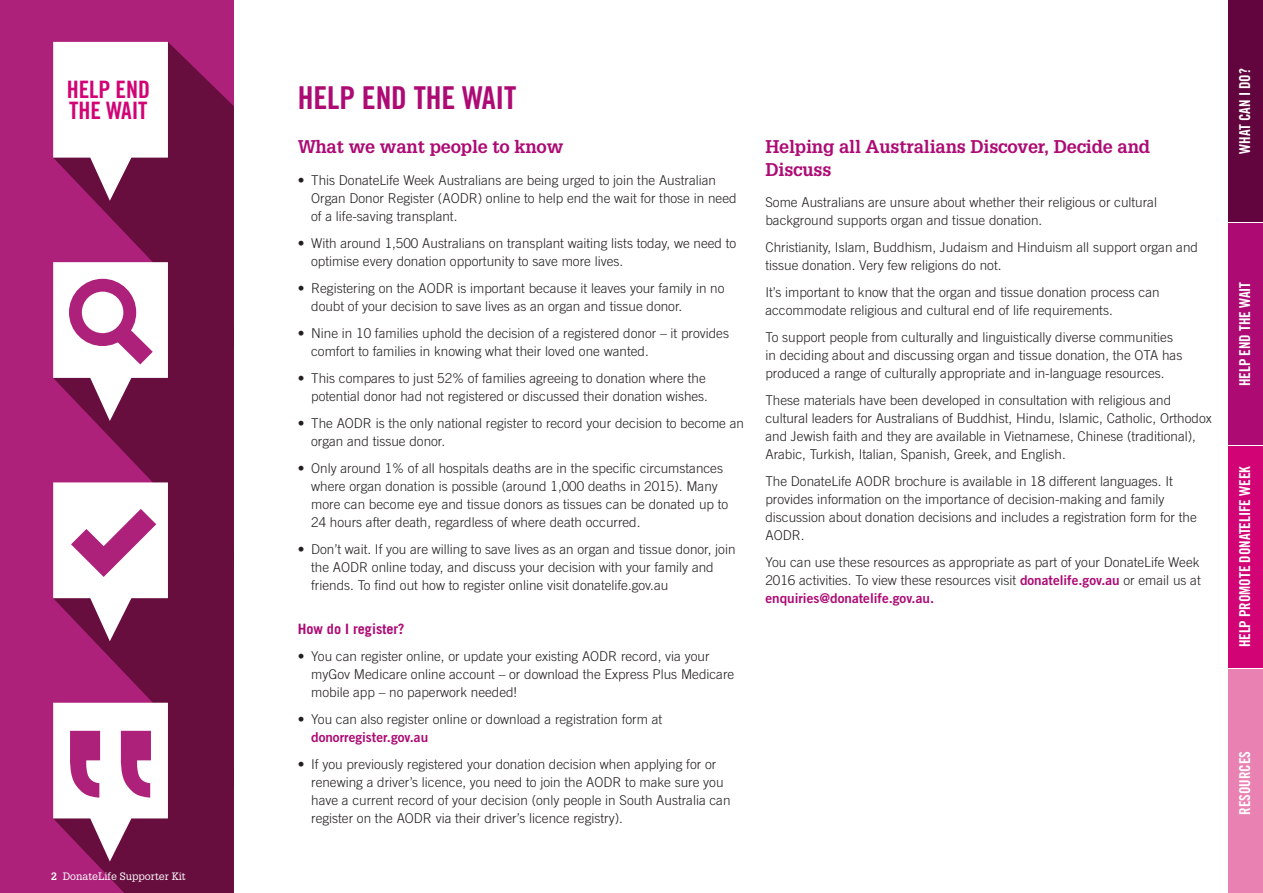
<style>
.page{position:relative;width:1263px;height:893px;background:#fff}
.page>*{position:absolute;margin:0;border:0;box-sizing:border-box;transform-origin:0 0}
.Heading{font:31.5px "Trade Gothic Bold Cond Twenty";letter-spacing:-.005em;color:#ad0a74}
.Sidebar{font:24px/21px "Trade Gothic Bold Cond Twenty";letter-spacing:-.005em;color:#d10375}
.Heading__level_2{font:700 18px/22.5px "Glypha LT Std";letter-spacing:-.01em;color:#ad0a74}
.t1{font:15px "Trade Gothic Bold Cond Twenty";letter-spacing:-.005em;color:#fff}
.Sub-head__level_1{font:700 14.25px "Trade Gothic";color:#ad0a74}
.Body_copy{font:300 13.5px/18px "Trade Gothic";color:#231f20}
.t2{font:10.5px "Glypha";color:#fff}
.s1{font-family:"Trade Gothic Bold Two";font-weight:400;color:#ad0a74}
.s2{font-weight:700}
</style>
<div class="page">
<div style="left:0;top:0;width:234px;height:893px;background:#ad217b"></div>
<svg style="left:95px;top:42px;width:139px;height:220px;fill:#670e3f"></svg>
<svg style="left:53px;top:42px;width:115px;height:159px"></svg>
<svg style="left:94px;top:262px;width:140px;height:220px;fill:#670e3f"></svg>
<svg style="left:53px;top:482px;width:181px;height:221px;fill:#670e3f"></svg>
<svg style="left:53px;top:482px;width:115px;height:159px"></svg>
<svg style="left:53px;top:703px;width:181px;height:190px"></svg>
<svg style="left:53px;top:262px;width:115px;height:159px"></svg>
<div style="left:1229px;top:0;width:34px;height:221px;background:#62053f"></div>
<div style="left:1229px;top:223px;width:34px;height:221px;background:#ad0a74"></div>
<div style="left:1229px;top:446px;width:34px;height:222px;background:#d10375"></div>
<div style="left:1229px;top:670px;width:34px;height:223px;background:#e981b3"></div>
<p class="Sidebar" style="left:67px;top:78px;width:85px">HELP END<br>THE WAIT</p>
<p class="t1" style="left:1235px;top:154px;width:87px;rotate:-90deg">WHAT CAN I DO?</p>
<p class="Heading" style="left:298px;top:79px;width:220px">HELP END THE WAIT</p>
<p class="Heading__level_2" style="left:765px;top:135px;width:386px">Helping all Australians Discover, Decide and<br>Discuss</p>
<p class="Body_copy" style="left:765px;top:193px;width:393px">Some Australians are unsure about whether their religious or cultural background supports organ and tissue donation.</p>
<p class="Body_copy" style="left:765px;top:238px;width:434px">Christianity, Islam, Buddhism, Judaism and Hinduism all support organ and tissue donation. Very few religions do not.</p>
<p class="Body_copy" style="left:765px;top:283px;width:396px">It’s important to know that the organ and tissue donation process can accommodate religious and cultural end of life requirements.</p>
<p class="Body_copy" style="left:765px;top:328px;width:418px">To support people from culturally and linguistically diverse communities in deciding about and discussing organ and tissue donation, the OTA has produced a range of culturally appropriate and in-language resources.</p>
<p class="Body_copy" style="left:765px;top:391px;width:448px">These materials have been developed in consultation with religious and cultural leaders for Australians of Buddhist, Hindu, Islamic, Catholic, Orthodox and Jewish faith and they are available in Vietnamese, Chinese (traditional), Arabic, Turkish, Italian, Spanish, Greek, and English.</p>
<p class="Body_copy" style="left:765px;top:472px;width:433px">The DonateLife AODR brochure is available in 18 different languages. It provides information on the importance of decision-making and family discussion about donation decisions and includes a registration form for the AODR.</p>
<p class="Body_copy" style="left:765px;top:553px;width:437px;text-align:justify">You can use these resources as appropriate as part of your DonateLife Week 2016 activities. To view these resources visit <span class="s1">donatelife.gov.au</span> or email us at <span class="s1">enquiries@donatelife.gov.au.</span></p>
<p class="Heading__level_2" style="left:298px;top:135px;width:267px">What we want people to know</p>
<p class="Body_copy" style="left:311px;top:171px;width:427px;text-indent:-14px">• This DonateLife Week Australians are being urged to join the Australian<br>Organ Donor Register (AODR) online to help end the wait for those in need of a life-saving transplant.</p>
<p class="Body_copy" style="left:311px;top:234px;width:427px;text-indent:-14px">• With around 1,500 Australians on transplant waiting lists today, we need to optimise every donation opportunity to save more lives.</p>
<p class="Body_copy" style="left:311px;top:279px;width:415px;text-indent:-14px">• Registering on the AODR is important because it leaves your family in no doubt of your decision to save lives as an organ and tissue donor.</p>
<p class="Body_copy" style="left:311px;top:324px;width:419px;text-indent:-14px">• Nine in 10 families uphold the decision of a registered donor – it provides comfort to families in knowing what their loved one wanted.</p>
<p class="Body_copy" style="left:298px;top:369px;width:412px;text-align:right">• This compares to just 52% of families agreeing to donation where the potential donor had not registered or discussed their donation wishes.</p>
<p class="Body_copy" style="left:311px;top:414px;width:434px;text-indent:-14px">• The AODR is the only national register to record your decision to become an organ and tissue donor.</p>
<p class="Body_copy" style="left:311px;top:459px;width:419px;text-indent:-14px">• Only around 1% of all hospitals deaths are in the specific circumstances where organ donation is possible (around 1,000 deaths in 2015). Many more can become eye and tissue donors as tissues can be donated up to 24 hours after death, regardless of where death occurred.</p>
<p class="Body_copy" style="left:311px;top:540px;width:426px;text-indent:-14px">• Don’t wait. If you are willing to save lives as an organ and tissue donor, join the AODR online today, and discuss your decision with your family and friends. To find out how to register online visit donatelife.gov.au</p>
<p class="Sub-head__level_1" style="left:298px;top:620px;width:108px">How do I register?</p>
<p class="Body_copy" style="left:311px;top:647px;width:425px;text-indent:-14px">• You can register online, or update your existing AODR record, via your myGov Medicare online account – or download the Express Plus Medicare mobile app – no paperwork needed!</p>
<p class="Body_copy" style="left:311px;top:710px;width:353px;text-indent:-14px">• You can also register online or download a registration form at <span class="s1">donorregister.gov.au</span></p>
<p class="Body_copy" style="left:311px;top:755px;width:421px;text-indent:-14px">• If you previously registered your donation decision when applying for or renewing a driver’s licence, you need to join the AODR to make sure you have a current record of your decision (only people in South Australia can register on the AODR via their driver’s licence registry).</p>
<p class="t1" style="left:1235px;top:386px;width:106px;rotate:-90deg">HELP END THE WAIT</p>
<p class="t1" style="left:1235px;top:647px;width:183px;rotate:-90deg">HELP PROMOTE DONATELIFE WEEK</p>
<p class="t1" style="left:1235px;top:815px;width:65px;rotate:-90deg">RESOURCES</p>
<p class="t2" style="left:51px;top:870px;width:136px"><span class="s2">2</span> DonateLife Supporter Kit</p>
</div>
